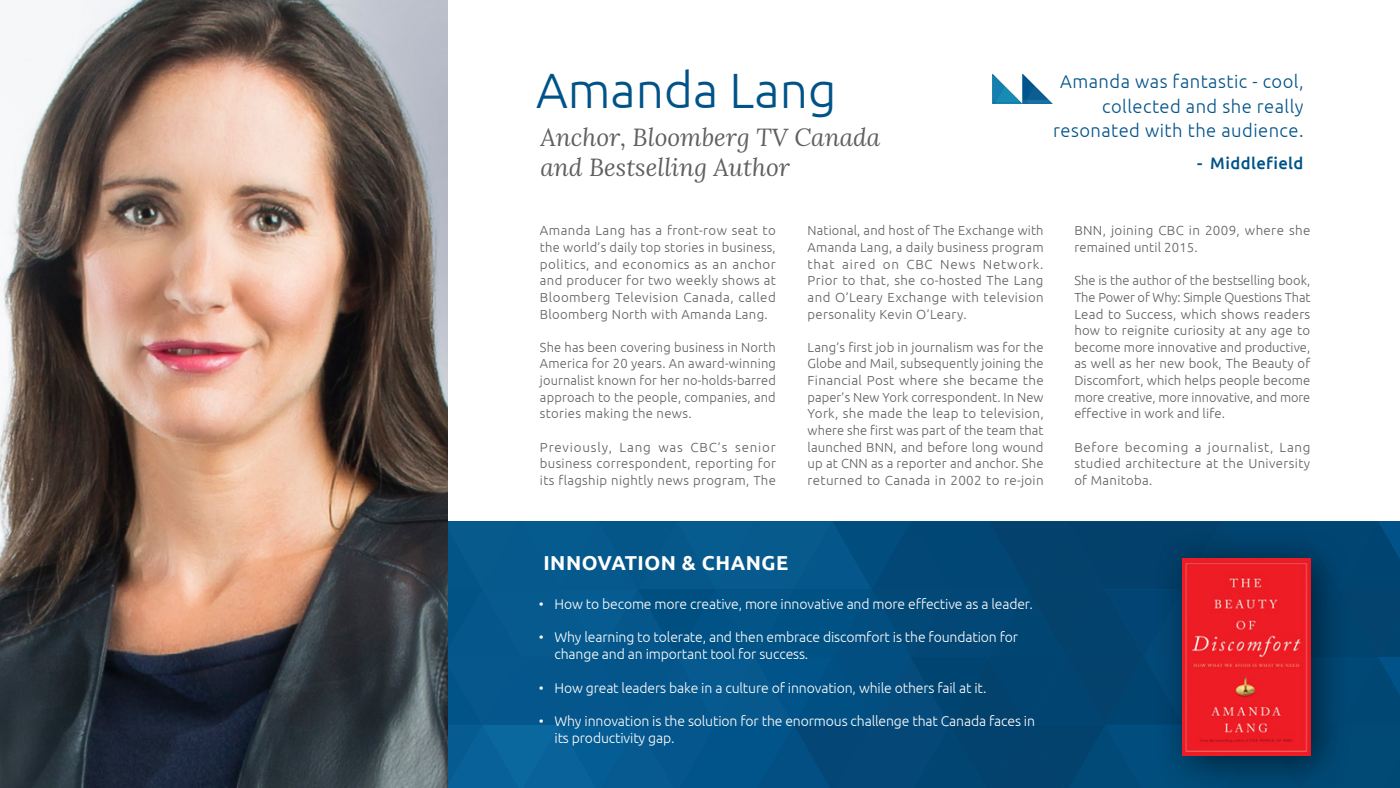
<style>
.page{position:relative;width:1400px;height:788px;background:#fff}
.page>*{position:absolute;margin:0;border:0;box-sizing:border-box;transform-origin:0 0}
.t1{font:300 49.61px "Ubuntu";color:#005388}
.t2{font:italic 24.5px/29.4px "Lora";color:#5f6062}
.t3{font:700 20.12px "Ubuntu";letter-spacing:.025em;color:#fff}
.t4{font:300 18.38px/24.5px "Ubuntu";letter-spacing:.025em;color:#005288;text-align:right}
.t5{font:500 16.62px "Ubuntu";letter-spacing:.025em;color:#005288}
.t6{font:300 14px/16.8px "Ubuntu";letter-spacing:-.01em;color:#fff}
.t7{font:300 13.12px/16.6px "Ubuntu";letter-spacing:.025em;color:#5f6062;text-align:justify}
</style>
<div class="page">
<svg style="left:447px;top:521px;width:953px;height:267px;background:#034f7f"></svg>
<img style="left:0;top:0;width:447px;height:788px">
<div style="left:1153px;top:529px;width:199px;height:259px;background:#000;opacity:.55"></div>
<img style="left:1183px;top:558px;width:127px;height:197px">
<svg style="left:992px;top:74px;width:61px;height:30px"></svg>
<h1 class="t1" style="left:536px;top:61px;width:302px">Amanda Lang</h1>
<h2 class="t2" style="left:541px;top:123px;width:341px">Anchor, Bloomberg TV Canada and Bestselling Author</h2>
<h3 class="t4" style="left:1053px;top:69px;width:252px">Amanda was fantastic - cool, collected and she really resonated with the audience.</h3>
<p class="t5" style="left:1197px;top:153px;width:108px">- Middlefield</p>
<p class="t7" style="left:540px;top:222px;width:238px">Amanda Lang has a front-row seat to the world’s daily top stories in business, politics, and economics as an anchor and producer for two weekly shows at Bloomberg Television Canada, called Bloomberg North with Amanda Lang.</p>
<p class="t7" style="left:540px;top:338px;width:238px">She has been covering business in North America for 20 years. An award-winning journalist known for her no-holds-barred approach to the people, companies, and stories making the news.</p>
<p class="t7" style="left:540px;top:438px;width:238px">Previously, Lang was CBC’s senior business correspondent, reporting for its flagship nightly news program, The</p>
<p class="t7" style="left:808px;top:222px;width:238px">National, and host of The Exchange with Amanda Lang, a daily business program that aired on CBC News Network.<br>Prior to that, she co-hosted The Lang and O’Leary Exchange with television personality Kevin O’Leary.</p>
<p class="t7" style="left:808px;top:338px;width:238px">Lang’s first job in journalism was for the Globe and Mail, subsequently joining the Financial Post where she became the paper’s New York correspondent. In New York, she made the leap to television, where she first was part of the team that launched BNN, and before long wound up at CNN as a reporter and anchor. She returned to Canada in 2002 to re-join</p>
<p class="t7" style="left:1074px;top:222px;width:238px">BNN, joining CBC in 2009, where she remained until 2015.</p>
<p class="t7" style="left:1074px;top:272px;width:238px">She is the author of the bestselling book, The Power of Why: Simple Questions That Lead to Success, which shows readers how to reignite curiosity at any age to become more innovative and productive, as well as her new book, The Beauty of Discomfort, which helps people become more creative, more innovative, and more effective in work and life.</p>
<p class="t7" style="left:1074px;top:438px;width:238px">Before becoming a journalist, Lang studied architecture at the University of Manitoba.</p>
<h3 class="t3" style="left:543px;top:550px;width:246px">INNOVATION &amp; CHANGE</h3>
<p class="t6" style="left:539px;top:594px;width:7px">•</p>
<p class="t6" style="left:539px;top:628px;width:7px">•</p>
<p class="t6" style="left:539px;top:678px;width:7px">•</p>
<p class="t6" style="left:539px;top:712px;width:7px">•</p>
<p class="t6" style="left:555px;top:594px;width:480px">How to become more creative, more innovative and more effective as a leader.</p>
<p class="t6" style="left:555px;top:628px;width:465px">Why learning to tolerate, and then embrace discomfort is the foundation for change and an important tool for success.</p>
<p class="t6" style="left:555px;top:678px;width:433px">How great leaders bake in a culture of innovation, while others fail at it.</p>
<p class="t6" style="left:555px;top:712px;width:482px">Why innovation is the solution for the enormous challenge that Canada faces in its productivity gap.</p>
</div>
